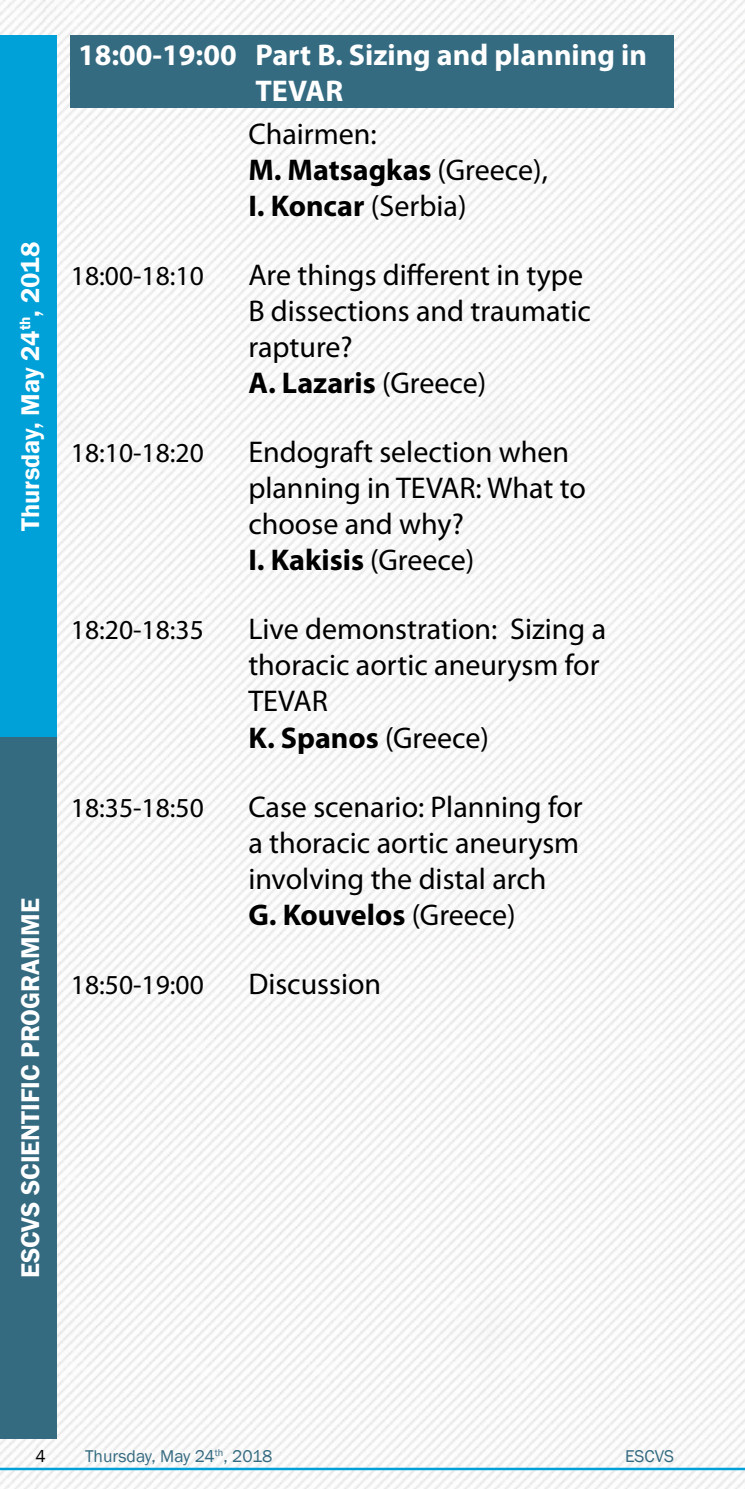
<style>
.page{position:relative;width:745px;height:1489px;background:#fff}
.page>*{position:absolute;margin:0;border:0;box-sizing:border-box;transform-origin:0 0}
.t1{font:30px/36px "Myriad Pro";color:#000}
.t2{font:700 30px/36px "Myriad Pro";color:#fff}
.t3{font:27.5px "Myriad Pro";color:#000}
.t4{font:600 26.25px "Franklin Gothic";color:#fff}
.t5{font:17.5px "Franklin Gothic";color:#356b81}
.t6{font:17.5px "Franklin Gothic";color:#000}
.s1{font-weight:700}
</style>
<div class="page">
<img style="left:0;top:0;width:744px;height:1488px">
<hr style="left:0;top:1467px;width:744px;height:2px;background:#00a1d8">
<div style="left:0;top:737px;width:57px;height:702px;background:#356b81"></div>
<div style="left:0;top:35px;width:57px;height:702px;background:#00a1d8"></div>
<div style="left:71px;top:35px;width:602px;height:73px;background:#356b81"></div>
<p class="t4" style="left:14px;top:531px;width:291px;rotate:-90deg">Thursday, May 24<sup>th</sup>, 2018</p>
<p class="t4" style="left:14px;top:1278px;width:381px;rotate:-90deg">ESCVS SCIENTIFIC PROGRAMME</p>
<p class="t2" style="left:255px;top:36px;width:393px;text-indent:-177px">18:00-19:00 Part B. Sizing and planning in<br>TEVAR</p>
<p class="t1" style="left:248px;top:116px;width:301px">Chairmen:<br><span class="s1">M. Matsagkas</span> (Greece),<br><span class="s1">I. Koncar</span> (Serbia)</p>
<p class="t3" style="left:71px;top:259px;width:134px">18:00-18:10</p>
<p class="t1" style="left:248px;top:257px;width:344px">Are things different in type<br>B dissections and traumatic rapture?<br><span class="s1">A. Lazaris</span> (Greece)</p>
<p class="t3" style="left:71px;top:436px;width:134px">18:10-18:20</p>
<p class="t1" style="left:248px;top:434px;width:339px">Endograft selection when planning in TEVAR: What to choose and why?<br><span class="s1">I. Kakisis</span> (Greece)</p>
<p class="t3" style="left:71px;top:613px;width:134px">18:20-18:35</p>
<p class="t1" style="left:248px;top:611px;width:359px">Live demonstration: Sizing a thoracic aortic aneurysm for<br>TEVAR<br><span class="s1">K. Spanos</span> (Greece)</p>
<p class="t3" style="left:71px;top:790px;width:134px">18:35-18:50</p>
<p class="t1" style="left:248px;top:788px;width:335px">Case scenario: Planning for a thoracic aortic aneurysm involving the distal arch<br><span class="s1">G. Kouvelos</span> (Greece)</p>
<p class="t3" style="left:71px;top:967px;width:134px">18:50-19:00</p>
<p class="t1" style="left:248px;top:965px;width:134px">Discussion</p>
<p class="t6" style="left:35px;top:1445px;width:12px">4</p>
<p class="t5" style="left:85px;top:1445px;width:189px">Thursday, May 24<sup>th</sup>, 2018</p>
<p class="t5" style="left:624px;top:1445px;width:50px">ESCVS</p>
</div>
